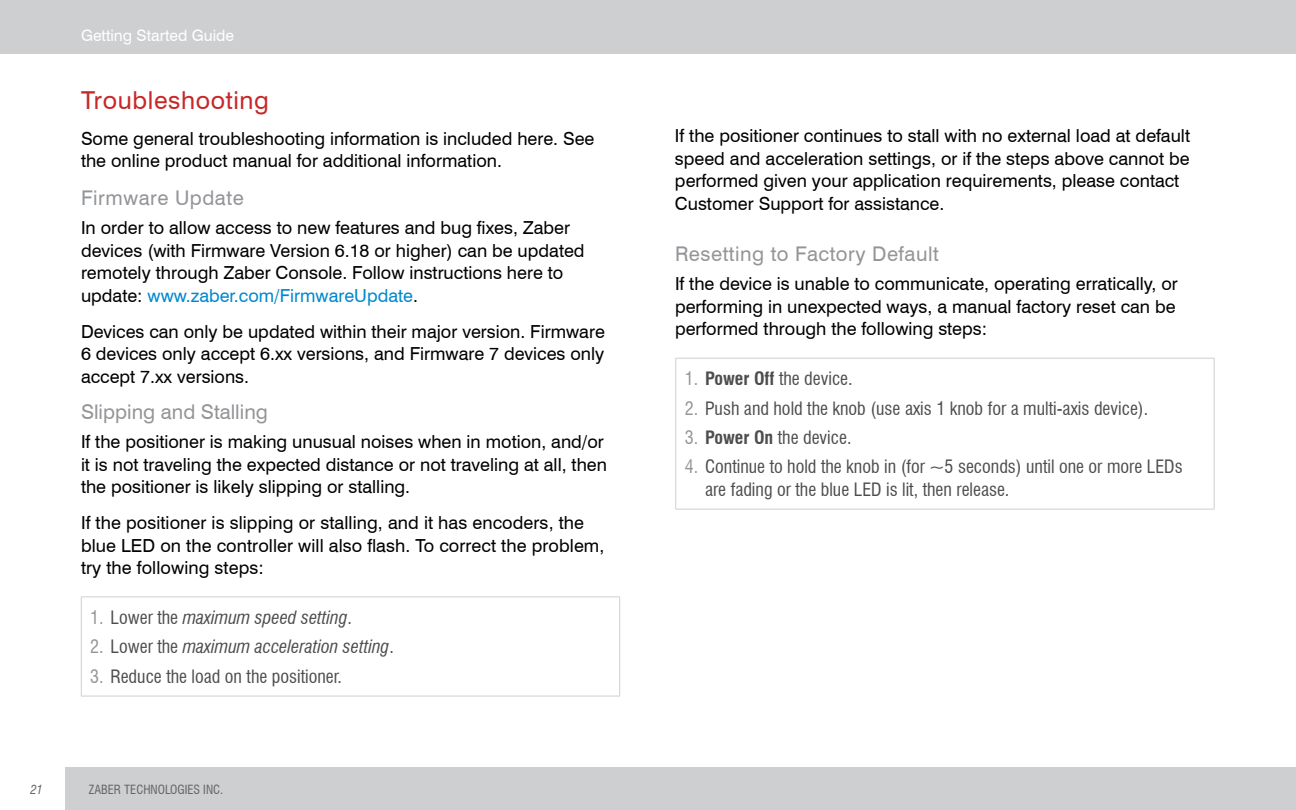
<style>
.page{position:relative;width:1296px;height:810px;background:#fff}
.page>*{position:absolute;margin:0;border:0;box-sizing:border-box;transform-origin:0 0}
.t1{font:24.75px "Swiss 721 BT";letter-spacing:.025em;color:#c72828}
.t2{font:20.25px "Swiss 721 BT";letter-spacing:.025em;color:#939598}
.t3{font:20.25px "Swiss 721 BT";color:#939598}
.t4{font:18px/22.5px "Swiss 721 BT";color:#000}
.t5{font:condensed 18px/22.5px "Swiss 721 BT";color:#4d4d4f}
.t6{font:italic condensed 18px "Swiss 721 BT";color:#4d4d4f}
.t7{font:15.75px "Swiss 721 BT";color:#fff}
.t8{font:condensed 12.38px "Swiss 721 BT";color:#636466}
.t9{font:italic condensed 12.38px "Swiss 721 BT";color:#636466}
.s1{color:#0089cf}
.s2{font-style:normal;color:#939598}
.s3{font-style:normal}
.s4{color:#939598}
.s5{font-weight:700}
</style>
<div class="page">
<div style="left:65px;top:767px;width:1231px;height:43px;background:#cdcfd0"></div>
<div style="left:0;top:0;width:1296px;height:54px;background:#cdcfd0"></div>
<hr style="left:81px;top:597px;width:539px;height:1px;background:#cdcfd0">
<hr style="left:81px;top:597px;width:1px;height:99px;background:#cdcfd0">
<hr style="left:619px;top:597px;width:1px;height:99px;background:#cdcfd0">
<hr style="left:81px;top:696px;width:539px;height:1px;background:#cdcfd0">
<hr style="left:676px;top:358px;width:538px;height:1px;background:#cdcfd0">
<hr style="left:675px;top:358px;width:1px;height:151px;background:#cdcfd0">
<hr style="left:1214px;top:358px;width:1px;height:151px;background:#cdcfd0">
<hr style="left:676px;top:509px;width:538px;height:1px;background:#cdcfd0">
<p class="t7" style="left:81px;top:26px;width:155px">Getting Started Guide</p>
<h1 class="t1" style="left:81px;top:85px;width:189px">Troubleshooting</h1>
<p class="t4" style="left:81px;top:127px;width:515px">Some general troubleshooting information is included here. See the online product manual for additional information.</p>
<p class="t2" style="left:81px;top:186px;width:164px">Firmware Update</p>
<p class="t4" style="left:81px;top:217px;width:505px">In order to allow access to new features and bug fixes, Zaber devices (with Firmware Version 6.18 or higher) can be updated remotely through Zaber Console. Follow instructions here to update: <span class="s1">www.zaber.com/FirmwareUpdate</span>.</p>
<p class="t4" style="left:81px;top:320px;width:525px;text-align:justify">Devices can only be updated within their major version. Firmware 6 devices only accept 6.xx versions, and Firmware 7 devices only accept 7.xx versions.</p>
<p class="t3" style="left:81px;top:399px;width:188px">Slipping and Stalling</p>
<p class="t4" style="left:81px;top:430px;width:528px">If the positioner is making unusual noises when in motion, and/or it is not traveling the expected distance or not traveling at all, then the positioner is likely slipping or stalling.</p>
<p class="t4" style="left:81px;top:511px;width:525px">If the positioner is slipping or stalling, and it has encoders, the blue LED on the controller will also flash. To correct the problem, try the following steps:</p>
<p class="t6" style="left:90px;top:607px;width:263px"><span class="s2">1.</span> <span class="s3">Lower the</span> maximum speed setting<span class="s3">.</span></p>
<p class="t6" style="left:90px;top:636px;width:305px"><span class="s2">2.</span> <span class="s3">Lower the</span> maximum acceleration setting<span class="s3">.</span></p>
<p class="t5" style="left:90px;top:665px;width:253px"><span class="s4">3.</span> Reduce the load on the positioner.</p>
<p class="t9" style="left:30px;top:782px;width:14px">21</p>
<p class="t8" style="left:89px;top:782px;width:136px">ZABER TECHNOLOGIES INC.</p>
<p class="t4" style="left:675px;top:125px;width:517px">If the positioner continues to stall with no external load at default speed and acceleration settings, or if the steps above cannot be performed given your application requirements, please contact Customer Support for assistance.</p>
<p class="t2" style="left:675px;top:242px;width:265px">Resetting to Factory Default</p>
<p class="t4" style="left:675px;top:273px;width:504px">If the device is unable to communicate, operating erratically, or performing in unexpected ways, a manual factory reset can be performed through the following steps:</p>
<p class="t5" style="left:685px;top:368px;width:169px"><span class="s4">1.</span> <span class="s5">Power Off</span> the device.</p>
<p class="t5" style="left:685px;top:397px;width:465px"><span class="s4">2.</span> Push and hold the knob (use axis 1 knob for a multi-axis device).</p>
<p class="t5" style="left:685px;top:426px;width:168px"><span class="s4">3.</span> <span class="s5">Power On</span> the device.</p>
<p class="t5" style="left:705px;top:455px;width:479px;text-indent:-20px"><span class="s4">4.</span> Continue to hold the knob in (for ~5 seconds) until one or more LEDs are fading or the blue LED is lit, then release.</p>
</div>
